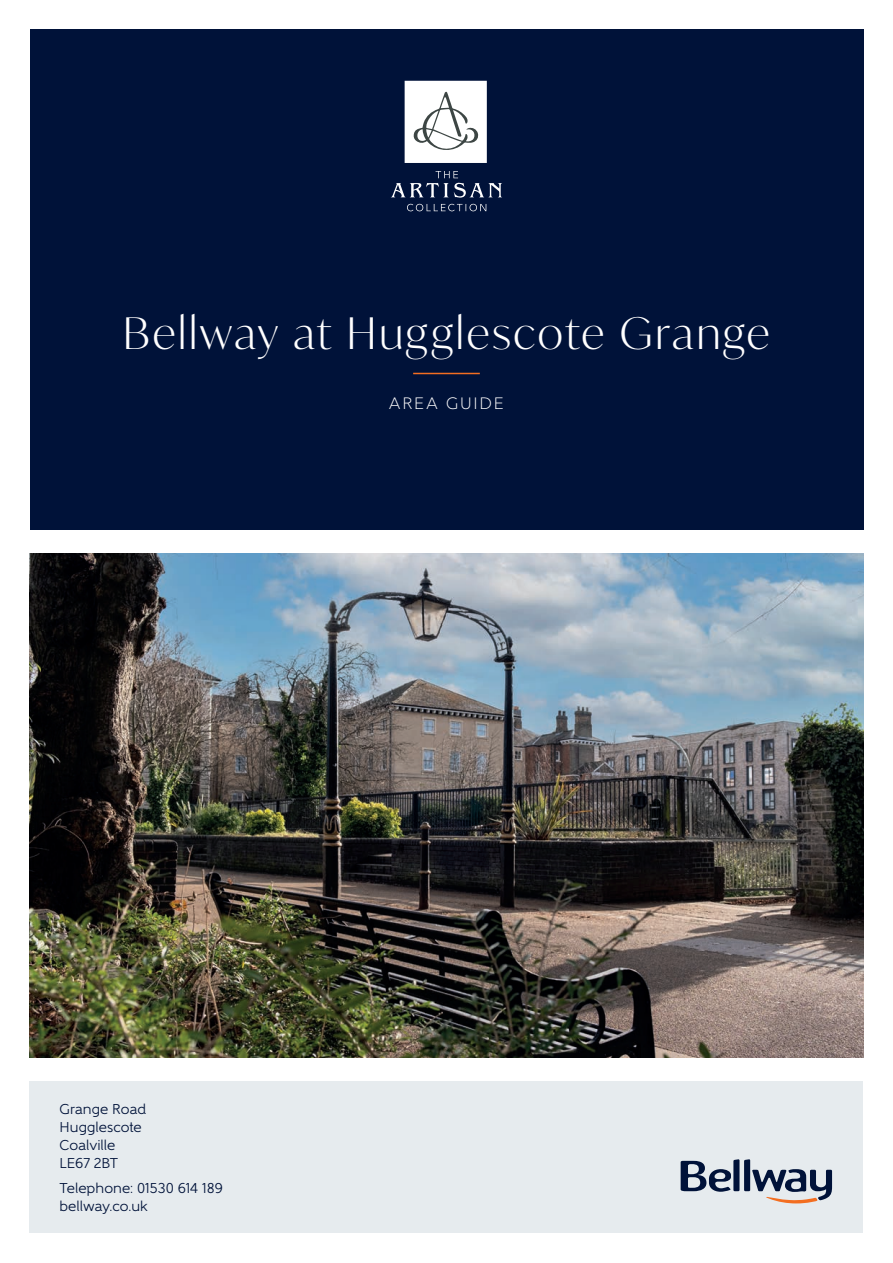
<style>
.page{position:relative;width:893px;height:1263px;background:#fff}
.page>*{position:absolute;margin:0;border:0;box-sizing:border-box;transform-origin:0 0}
.t1{font:300 43.5px "Ivy Mode";letter-spacing:.06em;color:#fff}
.t2{font:300 16.5px "Gentleman 400";letter-spacing:.115em;color:#fff}
.t3{font:14.25px/18px "Gentleman 500";color:#001239}
</style>
<div class="page">
<img style="left:30px;top:553px;width:833px;height:505px">
<div style="left:30px;top:1081px;width:833px;height:152px;background:#e6ebee"></div>
<div style="left:30px;top:30px;width:833px;height:500px;background:#001239"></div>
<svg style="left:391px;top:81px;width:111px;height:130px"></svg>
<hr style="left:413px;top:373px;width:67px;height:1px;background:#f36e21">
<svg style="left:681px;top:1159px;width:151px;height:44px"></svg>
<p class="t1" style="left:123px;top:304px;width:648px">Bellway at Hugglescote Grange</p>
<p class="t2" style="left:389px;top:393px;width:116px">AREA GUIDE</p>
<p class="t3" style="left:60px;top:1100px;width:88px">Grange Road<br>Hugglescote<br>Coalville<br>LE67 2BT</p>
<p class="t3" style="left:60px;top:1179px;width:165px">Telephone: 01530 614 189</p>
<p class="t3" style="left:60px;top:1197px;width:90px">bellway.co.uk</p>
</div>
